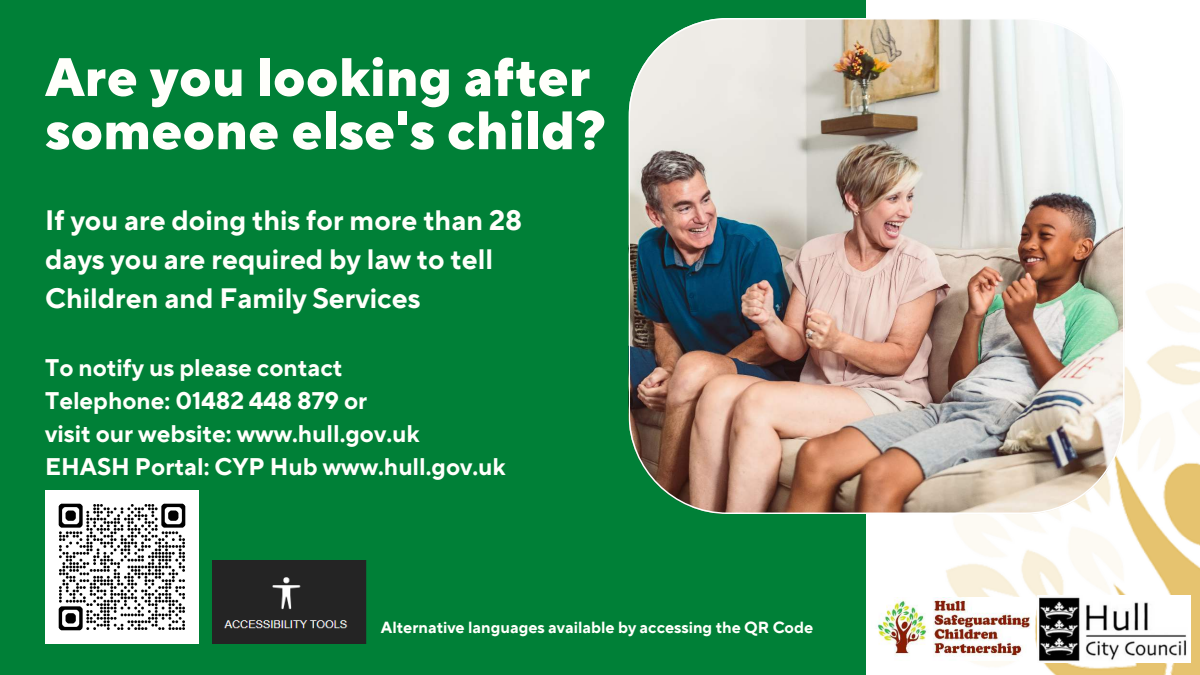
<style>
.page{position:relative;width:1200px;height:675px;background:#008037}
.page>*{position:absolute;margin:0;border:0;box-sizing:border-box;transform-origin:0 0}
.t1{font:800 54px/53.2px "TT Norms Pro";color:#fffffb}
.t2{font:700 28px/39px "TT Norms Pro";color:#fffffb}
.t3{font:700 24px/33px "TT Norms Pro";color:#fffffb}
.t4{font:700 16.1px "TT Norms Pro";color:#fffffb}
</style>
<div class="page">
<div style="left:866px;top:0;width:334px;height:675px;background:#fff"></div>
<img style="left:896px;top:284px;width:304px;height:391px">
<img style="left:629px;top:18px;width:496px;height:496px">
<img style="left:877px;top:598px;width:156px;height:62px">
<img style="left:1038px;top:595px;width:152px;height:68px">
<img style="left:45px;top:491px;width:153px;height:153px">
<img style="left:212px;top:561px;width:155px;height:83px">
<h1 class="t1" style="left:45px;top:47px;width:562px">Are you looking after someone else's child?</h1>
<p class="t2" style="left:45px;top:198px;width:479px">If you are doing this for more than 28 days you are required by law to tell<br>Children and Family Services</p>
<p class="t3" style="left:45px;top:349px;width:462px">To notify us please contact<br>Telephone: 01482 448 879 or<br>visit our website: www.hull.gov.uk<br>EHASH Portal: CYP Hub www.hull.gov.uk</p>
<p class="t4" style="left:381px;top:616px;width:434px">Alternative languages available by accessing the QR Code</p>
</div>
